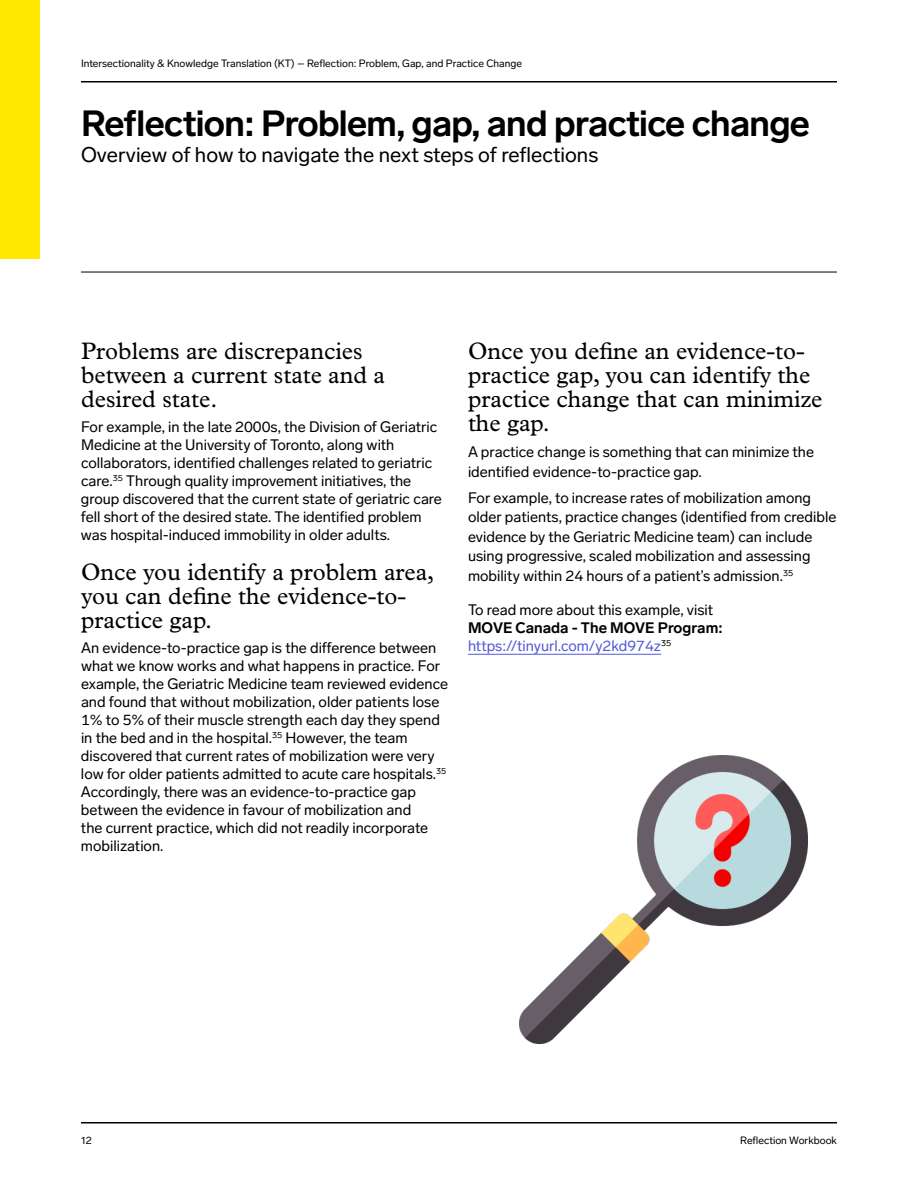
<style>
.page{position:relative;width:918px;height:1188px;background:#fff}
.page>*{position:absolute;margin:0;border:0;box-sizing:border-box;transform-origin:0 0}
.t1{font:700 36px "Lab Grotesque";letter-spacing:-.02em;color:#000}
.t2{font:24px/24px "Plantin Std";color:#000}
.t3{font:21px "Lab Grotesque";color:#000}
.t4{font:15px/18px "Lab Grotesque";color:#000}
.t5{font:15px/18px "Lab Grotesque";color:#4f5cd6}
.t6{font:10.5px "Lab Grotesque";color:#000}
.s1{font-weight:700;color:#000}
</style>
<div class="page">
<div style="left:0;top:0;width:40px;height:259px;background:#ffe700"></div>
<hr style="left:81px;top:81px;width:756px;height:2px;background:#000">
<hr style="left:81px;top:1122px;width:756px;height:2px;background:#000">
<hr style="left:468px;top:654px;width:193px;height:1px;background:#4f5cd6">
<hr style="left:81px;top:272px;width:756px;height:1px;background:#000">
<img style="left:520px;top:756px;width:288px;height:288px">
<p class="t6" style="left:81px;top:57px;width:442px">Intersectionality &amp; Knowledge Translation (KT) – Reflection: Problem, Gap, and Practice Change</p>
<h1 class="t1" style="left:81px;top:102px;width:731px">Reflection: Problem, gap, and practice change</h1>
<h3 class="t3" style="left:81px;top:142px;width:519px">Overview of how to navigate the next steps of reflections</h3>
<h2 class="t2" style="left:81px;top:339px;width:306px">Problems are discrepancies between a current state and a desired state.</h2>
<p class="t4" style="left:81px;top:418px;width:362px">For example, in the late 2000s, the Division of Geriatric Medicine at the University of Toronto, along with collaborators, identified challenges related to geriatric care.<sup>35</sup> Through quality improvement initiatives, the group discovered that the current state of geriatric care fell short of the desired state. The identified problem was hospital-induced immobility in older adults.</p>
<h2 class="t2" style="left:81px;top:560px;width:355px">Once you identify a problem area, you can define the evidence-to&shy;practice gap.</h2>
<p class="t4" style="left:81px;top:639px;width:369px">An evidence-to-practice gap is the difference between what we know works and what happens in practice. For example, the Geriatric Medicine team reviewed evidence and found that without mobilization, older patients lose 1% to 5% of their muscle strength each day they spend in the bed and in the hospital.<sup>35</sup> However, the team discovered that current rates of mobilization were very low for older patients admitted to acute care hospitals.<sup>35<br></sup>Accordingly, there was an evidence-to-practice gap between the evidence in favour of mobilization and<br>the current practice, which did not readily incorporate mobilization.</p>
<h2 class="t2" style="left:468px;top:339px;width:356px">Once you define an evidence-to&shy;practice gap, you can identify the practice change that can minimize the gap.</h2>
<p class="t4" style="left:468px;top:442px;width:348px;line-height:19.5px">A practice change is something that can minimize the identified evidence-to-practice gap.</p>
<p class="t4" style="left:468px;top:488px;width:370px;line-height:19.5px">For example, to increase rates of mobilization among older patients, practice changes (identified from credible evidence by the Geriatric Medicine team) can include using progressive, scaled mobilization and assessing mobility within 24 hours of a patient’s admission.<sup>35</sup></p>
<p class="t4" style="left:468px;top:601px;width:247px">To read more about this example, visit</p>
<p class="t5" style="left:468px;top:619px;width:256px"><span class="s1">MOVE Canada - The MOVE Program: </span>https://tinyurl.com/y2kd974z<sup>35</sup></p>
<p class="t6" style="left:81px;top:1134px;width:12px">12</p>
<p class="t6" style="left:740px;top:1134px;width:98px">Reflection Workbook</p>
</div>
